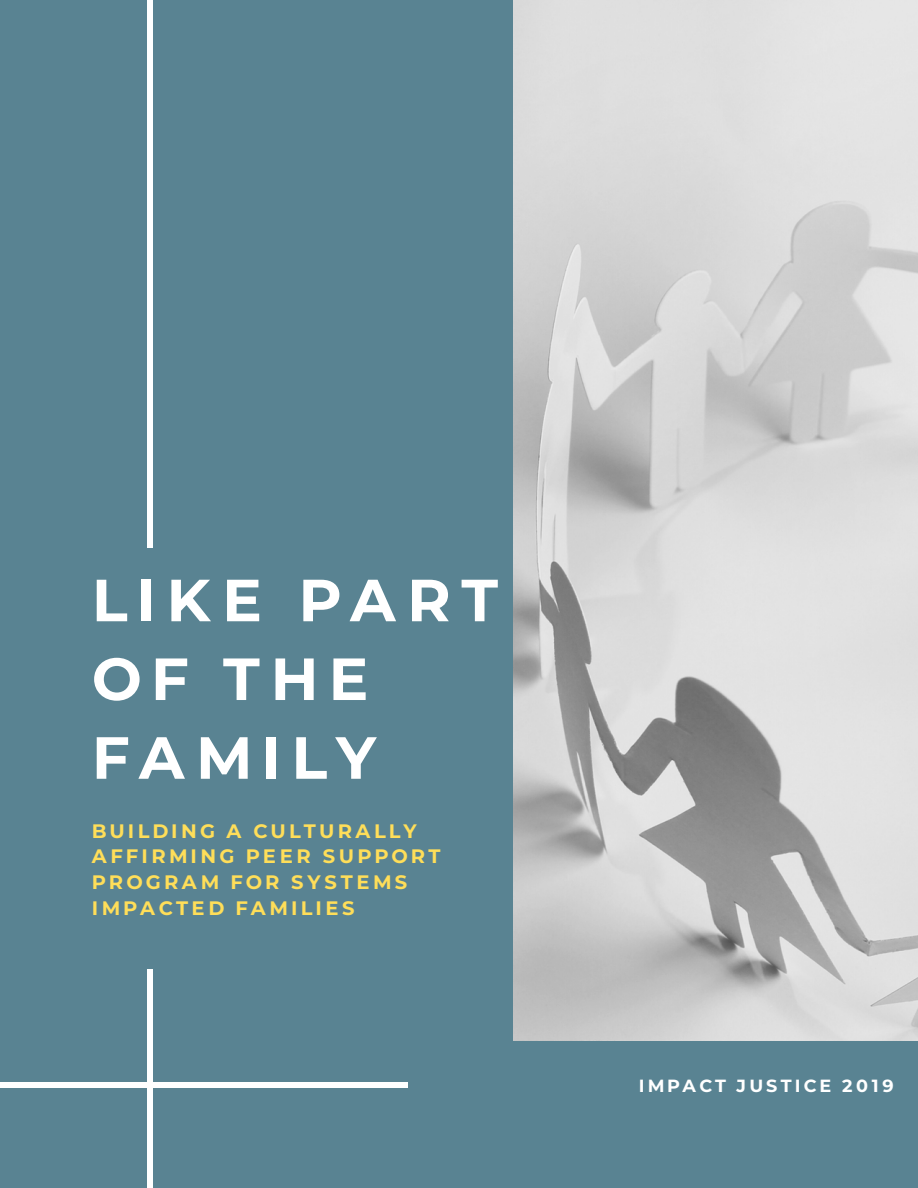
<style>
.page{position:relative;width:918px;height:1188px;background:#598392}
.page>*{position:absolute;margin:0;border:0;box-sizing:border-box;transform-origin:0 0}
.t1{font:700 59.4px/78.8px "Montserrat";letter-spacing:.175em;color:#fff}
.t2{font:700 19.5px/25.8px "Montserrat";letter-spacing:.17em;color:#ffde59}
.t3{font:700 17.7px "Montserrat";letter-spacing:.18em;color:#fff}
</style>
<div class="page">
<img style="left:513px;top:0;width:405px;height:1041px">
<div style="left:147px;top:0;width:6px;height:548px;background:#fff"></div>
<div style="left:0;top:1082px;width:408px;height:6px;background:#fff"></div>
<div style="left:147px;top:969px;width:6px;height:219px;background:#fff"></div>
<h1 class="t1" style="left:92px;top:558px;width:408px">LIKE PART<br>OF THE<br>FAMILY</h1>
<p class="t2" style="left:92px;top:817px;width:350px">BUILDING A CULTURALLY<br>AFFIRMING PEER SUPPORT<br>PROGRAM FOR SYSTEMS<br>IMPACTED FAMILIES</p>
<p class="t3" style="left:639px;top:1073px;width:256px">IMPACT JUSTICE 2019</p>
</div>
